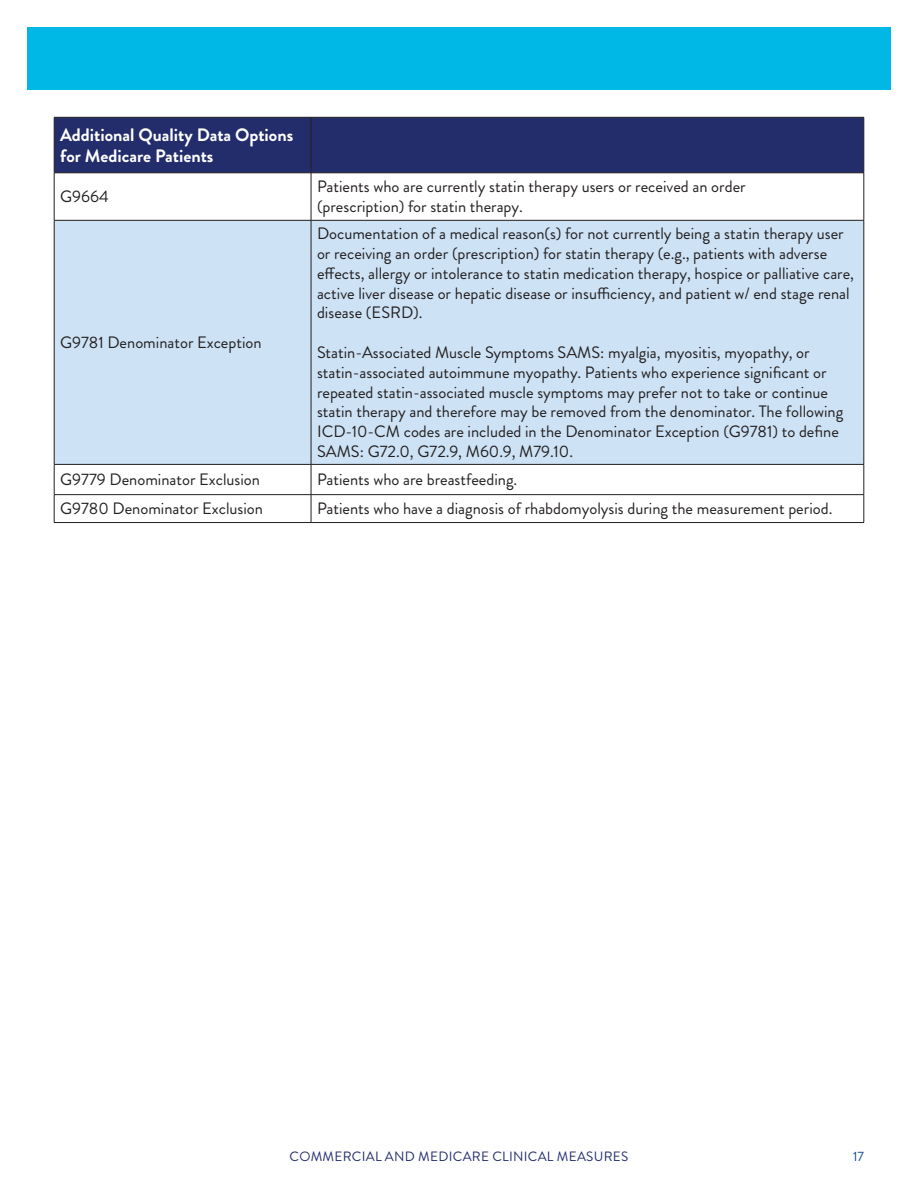
<style>
.page{position:relative;width:918px;height:1188px;background:#fff}
.page>*{position:absolute;margin:0;border:0;box-sizing:border-box;transform-origin:0 0}
.t1{font:700 18px/21.6px "Brandon Grotesque";color:#fff}
.t2{font:16.5px/19.8px "Brandon Grotesque";color:#231f20}
.t3{font:13.5px "Brandon Grotesque";letter-spacing:.02em;color:#242d6b}
.t4{font:13.5px "Brandon Grotesque";color:#124992}
</style>
<div class="page">
<div style="left:27px;top:27px;width:864px;height:63px;background:#00b8e5"></div>
<div style="left:55px;top:118px;width:809px;height:55px;background:#242d6b"></div>
<div style="left:55px;top:221px;width:809px;height:243px;background:#cde2f5"></div>
<hr style="left:54px;top:117px;width:257px;height:1px;background:#231f20">
<hr style="left:54px;top:117px;width:1px;height:56px;background:#231f20">
<hr style="left:311px;top:117px;width:553px;height:1px;background:#231f20">
<hr style="left:311px;top:117px;width:1px;height:56px;background:#231f20">
<hr style="left:864px;top:117px;width:1px;height:56px;background:#231f20">
<hr style="left:54px;top:173px;width:257px;height:1px;background:#231f20">
<hr style="left:54px;top:173px;width:1px;height:47px;background:#231f20">
<hr style="left:311px;top:173px;width:553px;height:1px;background:#231f20">
<hr style="left:311px;top:173px;width:1px;height:47px;background:#231f20">
<hr style="left:864px;top:173px;width:1px;height:47px;background:#231f20">
<hr style="left:54px;top:464px;width:257px;height:1px;background:#231f20">
<hr style="left:311px;top:464px;width:553px;height:1px;background:#231f20">
<svg style="left:54px;top:465px;width:811px;height:58px"></svg>
<hr style="left:54px;top:221px;width:1px;height:243px;background:#231f20">
<hr style="left:54px;top:220px;width:257px;height:1px;background:#231f20">
<hr style="left:311px;top:220px;width:553px;height:1px;background:#231f20">
<hr style="left:311px;top:221px;width:1px;height:243px;background:#231f20">
<hr style="left:864px;top:221px;width:1px;height:243px;background:#231f20">
<p class="t1" style="left:60px;top:124px;width:235px">Additional Quality Data Options for Medicare Patients</p>
<p class="t2" style="left:60px;top:187px;width:50px">G9664</p>
<p class="t2" style="left:317px;top:177px;width:430px">Patients who are currently statin therapy users or received an order</p>
<p class="t2" style="left:317px;top:197px;width:207px">(prescription) for statin therapy.</p>
<p class="t2" style="left:60px;top:333px;width:203px">G9781 Denominator Exception</p>
<p class="t2" style="left:317px;top:224px;width:539px">Documentation of a medical reason(s) for not currently being a statin therapy user or receiving an order (prescription) for statin therapy (e.g., patients with adverse effects, allergy or intolerance to statin medication therapy, hospice or palliative care, active liver disease or hepatic disease or insufficiency, and patient w/ end stage renal disease (ESRD).</p>
<p class="t2" style="left:317px;top:343px;width:528px">Statin-Associated Muscle Symptoms SAMS: myalgia, myositis, myopathy, or statin-associated autoimmune myopathy. Patients who experience significant or repeated statin-associated muscle symptoms may prefer not to take or continue statin therapy and therefore may be removed from the denominator. The following ICD-10-CM codes are included in the Denominator Exception (G9781) to define SAMS: G72.0, G72.9, M60.9, M79.10.</p>
<p class="t2" style="left:60px;top:470px;width:201px">G9779 Denominator Exclusion</p>
<p class="t2" style="left:317px;top:470px;width:202px">Patients who are breastfeeding.</p>
<p class="t2" style="left:60px;top:499px;width:204px">G9780 Denominator Exclusion</p>
<p class="t2" style="left:317px;top:499px;width:517px">Patients who have a diagnosis of rhabdomyolysis during the measurement period.</p>
<p class="t3" style="left:290px;top:1147px;width:340px">COMMERCIAL AND MEDICARE CLINICAL MEASURES</p>
<p class="t4" style="left:853px;top:1147px;width:12px">17</p>
</div>
